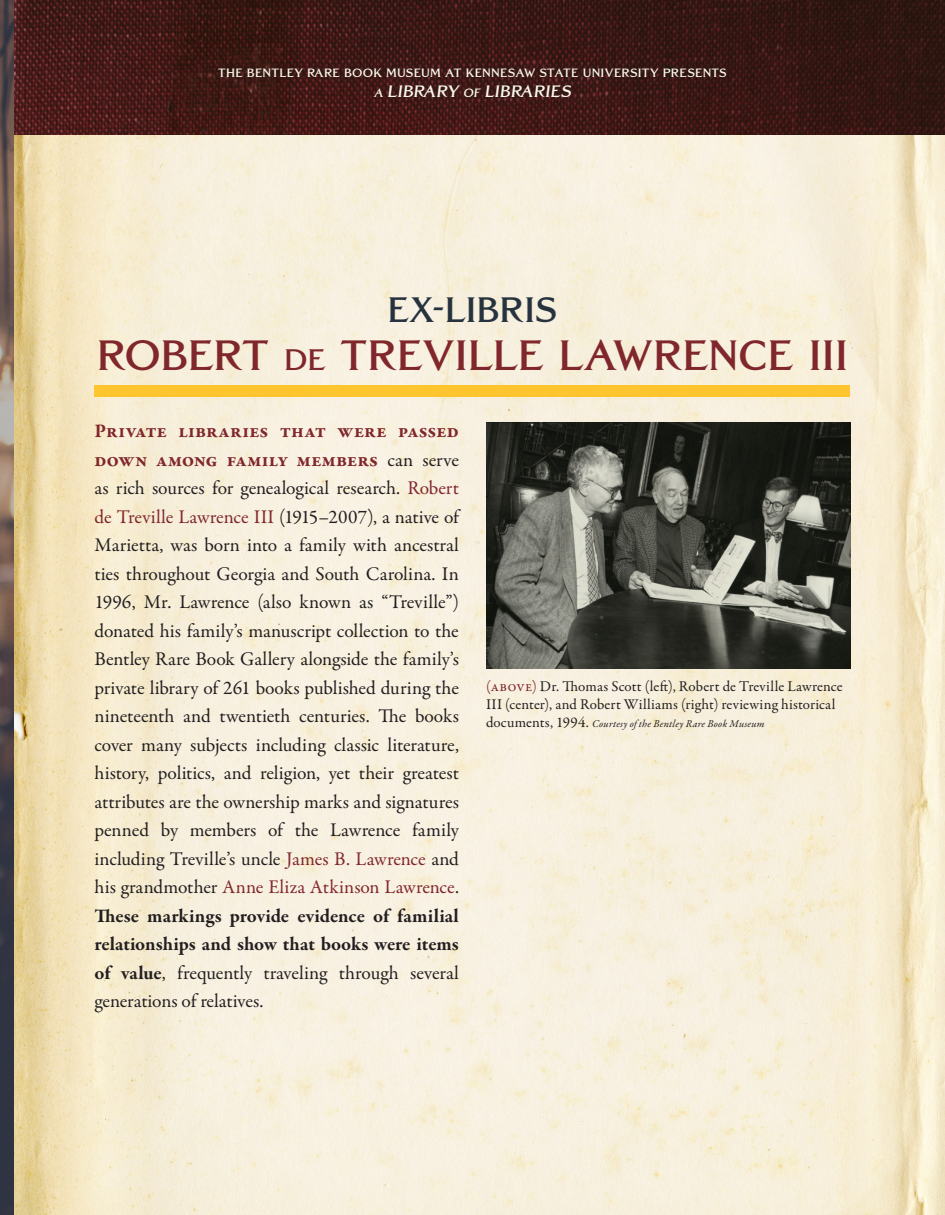
<style>
.page{position:relative;width:945px;height:1215px;background:#fff}
.page>*{position:absolute;margin:0;border:0;box-sizing:border-box;transform-origin:0 0}
.t1{font:700 42.3px "Grand Central";letter-spacing:-.005em;color:#80272c}
.t2{font:700 35.25px "Grand Central";color:#26333f}
.P1_-_main_body_all{font:19.5px/28.5px "Garamond Premr Pro";color:#231f20;text-align:justify}
.t3{font:700 16.5px "Grand Central";color:#fef8e9}
.Caption_text{font:15px/18px "Garamond Premr Pro";letter-spacing:.01em;color:#231f20}
.t4{font:700 12px "Grand Central";letter-spacing:.02em;color:#fef8e9}
.Caption_text-2{font:italic 10.5px "Garamond Premr Pro";letter-spacing:.025em;color:#231f20}
.s1{font-size:12px}
.s2{font-size:29.55px}
.s3{font-weight:700;color:#80272c}
.s4{color:#80272c}
.s5{font-weight:700}
.s6{font-style:normal;font-size:15px}
</style>
<div class="page">
<img style="left:14px;top:135px;width:931px;height:1080px">
<img style="left:14px;top:0;width:931px;height:135px">
<img style="left:0;top:0;width:14px;height:1215px">
<div style="left:212px;top:61px;width:521px;height:42px;background:#231f20;opacity:.65"></div>
<div style="left:94px;top:385px;width:756px;height:11px;background:#fec52e"></div>
<img style="left:486px;top:423px;width:364px;height:246px">
<p class="t4" style="left:218px;top:66px;width:510px">THE BENTLEY RARE BOOK MUSEUM AT KENNESAW STATE UNIVERSITY PRESENTS</p>
<p class="t3" style="left:374px;top:81px;width:202px"><span class="s1">A</span> LIBRARY <span class="s1">OF</span> LIBRARIES</p>
<p class="t2" style="left:388px;top:288px;width:171px">EX-LIBRIS</p>
<p class="t1" style="left:97px;top:329px;width:753px">ROBERT <span class="s2">de</span> TREVILLE LAWRENCE III</p>
<p class="P1_-_main_body_all" style="left:94px;top:417px;width:368px"><span class="s3">Private libraries that were passed down among family members</span> can serve as rich sources for genealogical research. <span class="s4">Robert de Treville Lawrence III</span> (1915–2007), a native of Marietta, was born into a family with ancestral ties throughout Georgia and South Carolina. In 1996, Mr. Lawrence (also known as “Treville”) donated his family’s manuscript collection to the Bentley Rare Book Gallery alongside the family’s private library of 261 books published during the nineteenth and twentieth centuries. The books cover many subjects including classic literature, history, politics, and religion, yet their greatest attributes are the ownership marks and signatures penned by members of the Lawrence family including Treville’s uncle <span class="s4">James B. Lawrence</span> and his grandmother <span class="s4">Anne Eliza Atkinson Lawrence</span>.<br><span class="s5">These markings provide evidence of familial relationships and show that books were items of value</span>, frequently traveling through several generations of relatives.</p>
<p class="Caption_text" style="left:486px;top:677px;width:358px"><span class="s4">(above)</span> Dr. Thomas Scott (left), Robert de Treville Lawrence<br>III (center), and Robert Williams (right) reviewing historical</p>
<p class="Caption_text-2" style="left:486px;top:717px;width:280px"><span class="s6">documents, 1994.</span> Courtesy of the Bentley Rare Book Museum</p>
</div>
